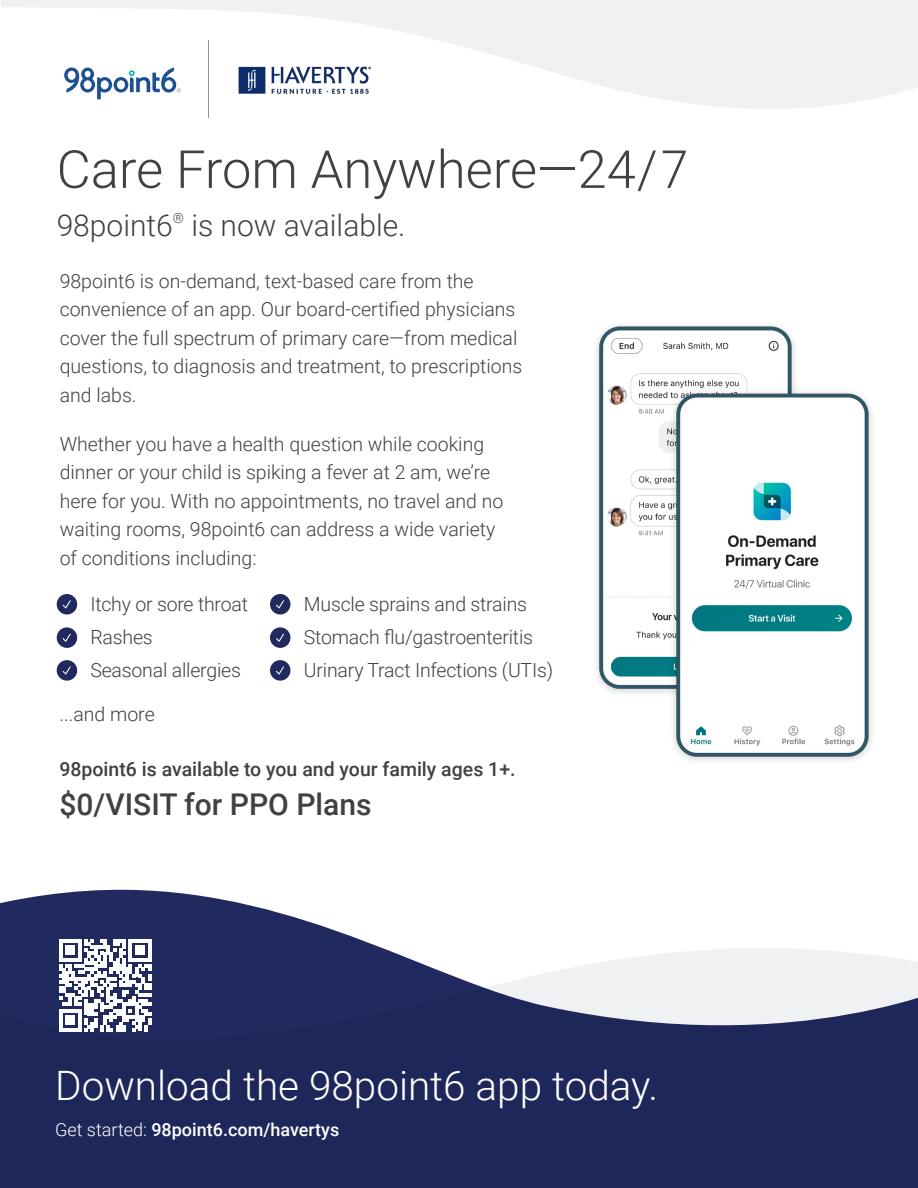
<style>
.page{position:relative;width:918px;height:1188px;background:#fff}
.page>*{position:absolute;margin:0;border:0;box-sizing:border-box;transform-origin:0 0}
.t1{font:300 52.5px "Roboto";color:#414042}
.t2{font:300 40.5px "Roboto";color:#fff}
.t3{font:300 30px "Roboto";color:#414042}
.t4{font:500 30px "Roboto";color:#414042}
.t5{font:300 19.5px/28.5px "Roboto";color:#414042}
.t6{font:500 19.5px "Roboto";color:#414042}
.t7{font:500 18px "Roboto";color:#fff}
.s1{font-weight:300}
</style>
<div class="page">
<svg style="left:56px;top:594px;width:22px;height:21px"></svg>
<svg style="left:56px;top:627px;width:22px;height:21px"></svg>
<svg style="left:56px;top:660px;width:22px;height:21px"></svg>
<svg style="left:270px;top:594px;width:21px;height:21px"></svg>
<svg style="left:270px;top:627px;width:21px;height:21px"></svg>
<svg style="left:270px;top:660px;width:21px;height:21px"></svg>
<svg style="left:1px;top:0;width:917px;height:109px;fill:#eff1f3"></svg>
<svg style="left:0;top:889px;width:377px;height:57px;fill:#212a5e"></svg>
<svg style="left:0;top:946px;width:918px;height:242px;background:#3e4671"></svg>
<img style="left:596px;top:325px;width:199px;height:368px">
<img style="left:664px;top:384px;width:208px;height:377px">
<svg style="left:64px;top:68px;width:117px;height:31px"></svg>
<hr style="left:208px;top:41px;width:1px;height:77px;background:#949494">
<img style="left:239px;top:67px;width:131px;height:27px">
<svg style="left:59px;top:939px;width:92px;height:92px"></svg>
<p class="t1" style="left:57px;top:132px;width:632px">Care From Anywhere—24/7</p>
<p class="t3" style="left:57px;top:204px;width:350px">98point6<sup>®</sup> is now available.</p>
<p class="t5" style="left:60px;top:266px;width:464px">98point6 is on-demand, text-based care from the convenience of an app. Our board-certified physicians cover the full spectrum of primary care—from medical questions, to diagnosis and treatment, to prescriptions and labs.</p>
<p class="t5" style="left:60px;top:429px;width:445px">Whether you have a health question while cooking dinner or your child is spiking a fever at 2 am, we’re here for you. With no appointments, no travel and no waiting rooms, 98point6 can address a wide variety of conditions including:</p>
<p class="t5" style="left:90px;top:586px;width:159px;line-height:33px">Itchy or sore throat<br>Rashes<br>Seasonal allergies</p>
<p class="t5" style="left:304px;top:586px;width:231px;line-height:33px">Muscle sprains and strains<br>Stomach flu/gastroenteritis</p>
<p class="t5" style="left:304px;top:655px;width:251px">Urinary Tract Infections (UTIs)</p>
<p class="t5" style="left:59px;top:699px;width:97px">...and more</p>
<p class="t6" style="left:59px;top:755px;width:458px">98point6 is available to you and your family ages 1+.</p>
<p class="t4" style="left:59px;top:783px;width:314px">$0/VISIT for PPO Plans</p>
<p class="t2" style="left:55px;top:1058px;width:604px">Download the 98point6 app today.</p>
<p class="t7" style="left:55px;top:1117px;width:286px"><span class="s1">Get started:</span> 98point6.com/havertys</p>
</div>
